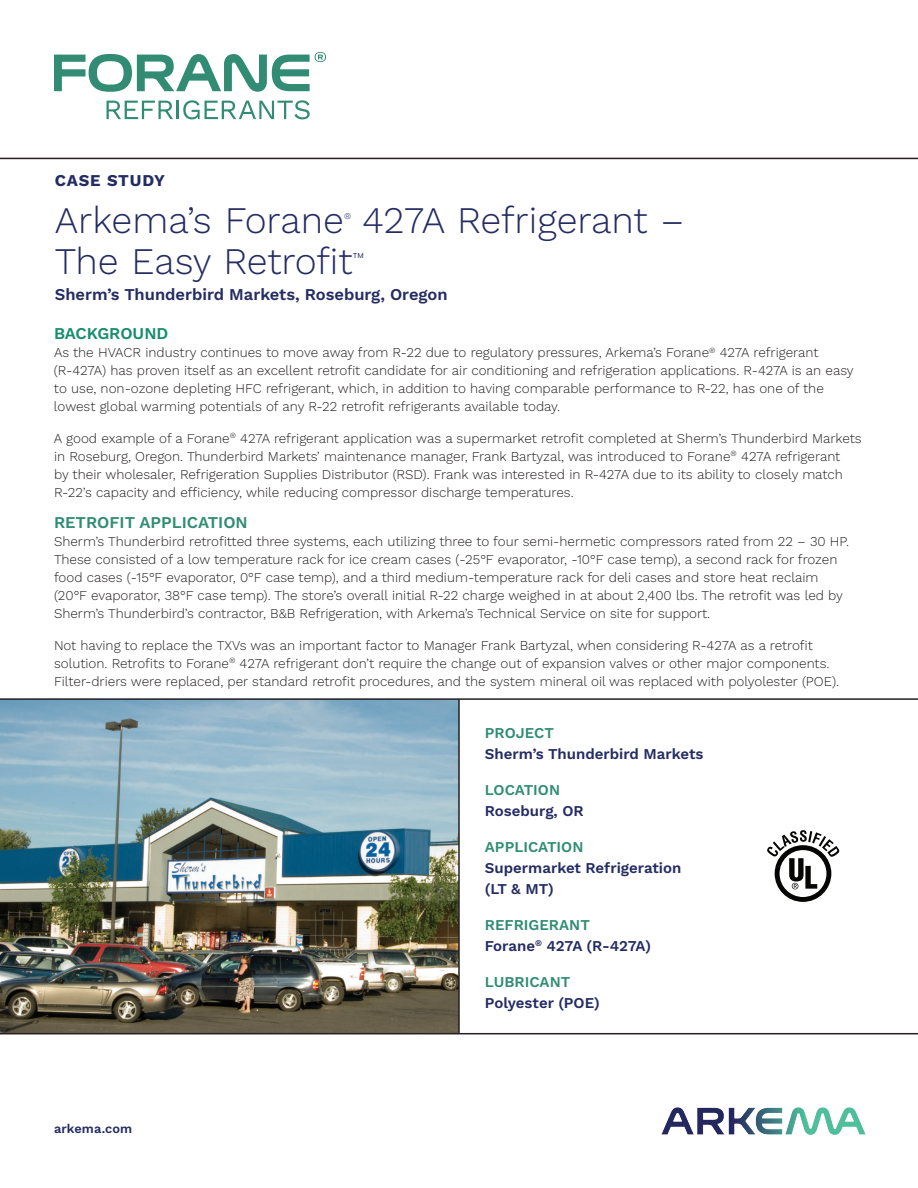
<style>
.page{position:relative;width:918px;height:1188px;background:#fff}
.page>*{position:absolute;margin:0;border:0;box-sizing:border-box;transform-origin:0 0}
.t1{font:300 37.5px "Work Sans";color:#242c64}
.t2{font:600 16.5px "Work Sans";color:#242c64}
.t3{font:600 16.5px "Work Sans";color:#318d75}
.t4{font:600 16.5px "Work Sans";color:#178e6d}
.t5{font:700 16.5px "Work Sans";letter-spacing:.05em;color:#242c64}
.t6{font:600 15px/21px "Work Sans";color:#242c64}
.t7{font:600 15px "Work Sans";color:#318d75}
.t8{font:300 15px "Work Sans";color:#242c64}
.t9{font:300 13.5px/18px "Work Sans";color:#231f20}
.t10{font:600 12.75px "Work Sans";letter-spacing:.01em;color:#242c64}
.t11{font:300 8.7px "Work Sans";color:#242c64}
.s1{color:#318d75}
</style>
<div class="page">
<img style="left:0;top:700px;width:458px;height:333px">
<hr style="left:0;top:158px;width:918px;height:1px;background:#231f20">
<hr style="left:0;top:698px;width:918px;height:2px;background:#231f20">
<hr style="left:458px;top:699px;width:2px;height:334px;background:#231f20">
<hr style="left:0;top:1033px;width:918px;height:1px;background:#231f20">
<img style="left:661px;top:1107px;width:205px;height:28px">
<svg style="left:107px;top:100px;width:203px;height:19px"></svg>
<svg style="left:54px;top:52px;width:272px;height:40px"></svg>
<svg style="left:767px;top:830px;width:73px;height:72px"></svg>
<p class="t5" style="left:55px;top:168px;width:112px">CASE STUDY</p>
<h1 class="t1" style="left:55px;top:192px;width:291px">Arkema’s Forane</h1>
<p class="t11" style="left:344px;top:210px;width:9px">®</p>
<h1 class="t1" style="left:362px;top:192px;width:324px">427A Refrigerant –</h1>
<h1 class="t1" style="left:55px;top:233px;width:299px">The Easy Retrofit</h1>
<p class="t8" style="left:353px;top:247px;width:13px">™</p>
<p class="t2" style="left:55px;top:282px;width:394px">Sherm’s Thunderbird Markets, Roseburg, Oregon</p>
<p class="t4" style="left:54px;top:321px;width:116px">BACKGROUND</p>
<p class="t9" style="left:54px;top:343px;width:801px">As the HVACR industry continues to move away from R-22 due to regulatory pressures, Arkema’s Forane<sup>®</sup> 427A refrigerant (R-427A) has proven itself as an excellent retrofit candidate for air conditioning and refrigeration applications. R-427A is an easy to use, non-ozone depleting HFC refrigerant, which, in addition to having comparable performance to R-22, has one of the lowest global warming potentials of any R-22 retrofit refrigerants available today.</p>
<p class="t9" style="left:54px;top:428px;width:809px">A good example of a Forane<sup>®</sup> 427A refrigerant application was a supermarket retrofit completed at Sherm’s Thunderbird Markets in Roseburg, Oregon. Thunderbird Markets’ maintenance manager, Frank Bartyzal, was introduced to Forane<sup>®</sup> 427A refrigerant<br>by their wholesaler, Refrigeration Supplies Distributor (RSD). Frank was interested in R-427A due to its ability to closely match R-22’s capacity and efficiency, while reducing compressor discharge temperatures.</p>
<p class="t3" style="left:54px;top:510px;width:195px">RETROFIT APPLICATION</p>
<p class="t9" style="left:54px;top:532px;width:797px">Sherm’s Thunderbird retrofitted three systems, each utilizing three to four semi-hermetic compressors rated from 22 – 30 HP.<br>These consisted of a low temperature rack for ice cream cases (-25°F evaporator, -10°F case temp), a second rack for frozen food cases (-15°F evaporator, 0°F case temp), and a third medium-temperature rack for deli cases and store heat reclaim (20°F evaporator, 38°F case temp). The store’s overall initial R-22 charge weighed in at about 2,400 lbs. The retrofit was led by Sherm’s Thunderbird’s contractor, B&amp;B Refrigeration, with Arkema’s Technical Service on site for support.</p>
<p class="t9" style="left:54px;top:635px;width:787px">Not having to replace the TXVs was an important factor to Manager Frank Bartyzal, when considering R-427A as a retrofit solution. Retrofits to Forane<sup>®</sup> 427A refrigerant don’t require the change out of expansion valves or other major components.<br>Filter-driers were replaced, per standard retrofit procedures, and the system mineral oil was replaced with polyolester (POE).</p>
<p class="t7" style="left:485px;top:721px;width:71px">PROJECT</p>
<p class="t6" style="left:485px;top:742px;width:220px">Sherm’s Thunderbird Markets</p>
<p class="t7" style="left:485px;top:778px;width:77px">LOCATION</p>
<p class="t6" style="left:485px;top:799px;width:100px">Roseburg, OR</p>
<p class="t7" style="left:485px;top:835px;width:100px">APPLICATION</p>
<p class="t6" style="left:485px;top:856px;width:198px">Supermarket Refrigeration (LT &amp; MT)</p>
<p class="t6" style="left:485px;top:913px;width:168px"><span class="s1">REFRIGERANT<br></span>Forane<sup>®</sup> 427A (R-427A)</p>
<p class="t7" style="left:485px;top:970px;width:87px">LUBRICANT</p>
<p class="t6" style="left:485px;top:991px;width:116px">Polyester (POE)</p>
<p class="t10" style="left:54px;top:1119px;width:80px">arkema.com</p>
</div>
